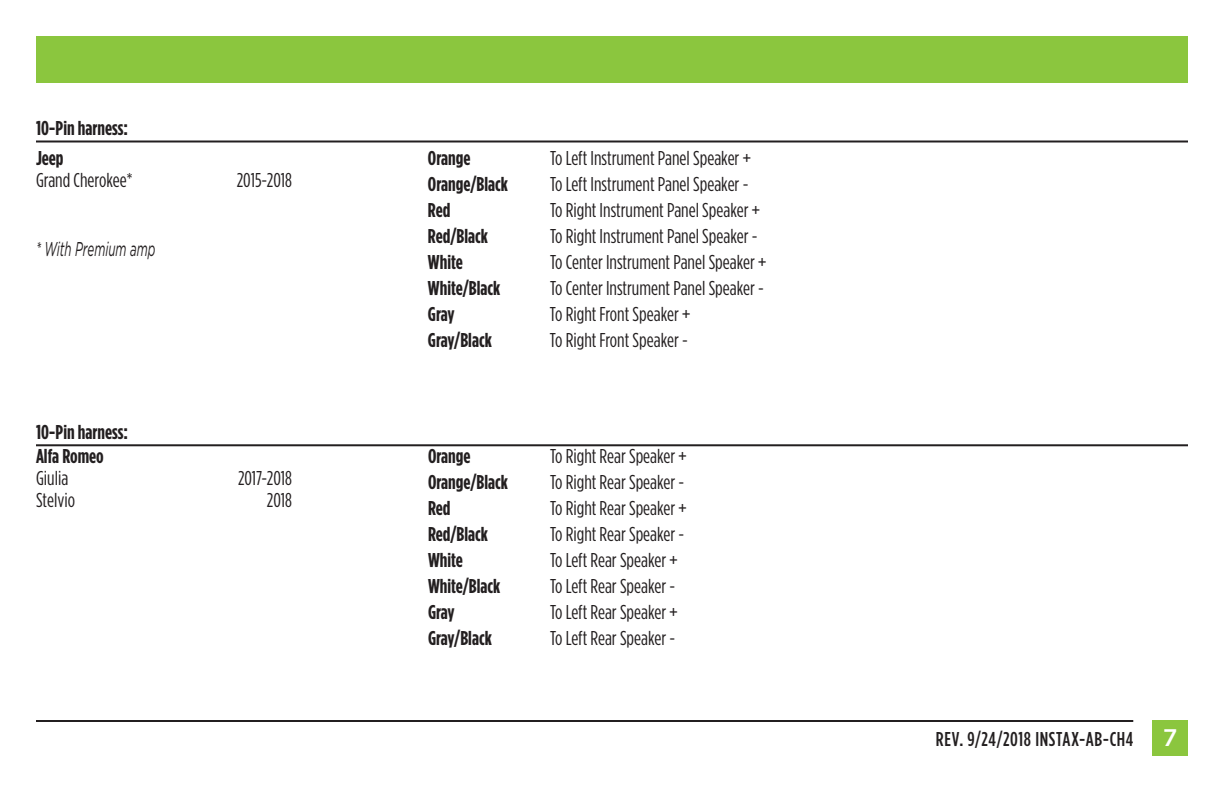
<style>
.page{position:relative;width:1224px;height:792px;background:#fff}
.page>*{position:absolute;margin:0;border:0;box-sizing:border-box;transform-origin:0 0}
.t1{font:20px "Gotham Condensed";color:#231f20}
.t2{font:700 20px/30px "Gotham Condensed";color:#231f20}
.t3{font:500 20px "Gotham Condensed";letter-spacing:.03em;color:#231f20}
.t4{font:italic 20px "Gotham";color:#231f20;scale:.58 1}
.s1{font-family:"Gotham";font-size:24px;color:#fff}
</style>
<div class="page">
<div style="left:36px;top:36px;width:1152px;height:46px;background:#8bc63e"></div>
<div style="left:1152px;top:720px;width:36px;height:36px;background:#8bc63e"></div>
<hr style="left:36px;top:720px;width:1097px;height:2px;background:#231f20">
<hr style="left:36px;top:444px;width:1152px;height:2px;background:#231f20">
<hr style="left:36px;top:141px;width:1152px;height:2px;background:#231f20">
<p class="t2" style="left:36px;top:112px;width:93px">10-Pin harness:<br>Jeep</p>
<p class="t1" style="left:36px;top:169px;width:98px">Grand Cherokee*</p>
<p class="t1" style="left:237px;top:169px;width:57px">2015-2018</p>
<p class="t4" style="left:36px;top:238px;width:207px">* With Premium amp</p>
<p class="t2" style="left:36px;top:416px;width:93px">10-Pin harness:</p>
<p class="t2" style="left:36px;top:441px;width:69px">Alfa Romeo</p>
<p class="t1" style="left:36px;top:468px;width:34px">Giulia</p>
<p class="t1" style="left:238px;top:468px;width:55px">2017-2018</p>
<p class="t1" style="left:36px;top:490px;width:41px">Stelvio</p>
<p class="t1" style="left:267px;top:490px;width:27px">2018</p>
<p class="t2" style="left:428px;top:142px;width:44px">Orange</p>
<p class="t1" style="left:550px;top:147px;width:202px">To Left Instrument Panel Speaker +</p>
<p class="t2" style="left:428px;top:168px;width:82px">Orange/Black</p>
<p class="t1" style="left:550px;top:173px;width:200px">To Left Instrument Panel Speaker -</p>
<p class="t2" style="left:428px;top:194px;width:24px">Red</p>
<p class="t1" style="left:550px;top:199px;width:211px">To Right Instrument Panel Speaker +</p>
<p class="t2" style="left:428px;top:220px;width:62px">Red/Black</p>
<p class="t1" style="left:550px;top:225px;width:209px">To Right Instrument Panel Speaker -</p>
<p class="t2" style="left:428px;top:246px;width:36px">White</p>
<p class="t1" style="left:550px;top:251px;width:218px">To Center Instrument Panel Speaker +</p>
<p class="t2" style="left:428px;top:272px;width:74px">White/Black</p>
<p class="t1" style="left:550px;top:277px;width:215px">To Center Instrument Panel Speaker -</p>
<p class="t2" style="left:428px;top:298px;width:28px">Gray</p>
<p class="t1" style="left:550px;top:303px;width:142px">To Right Front Speaker +</p>
<p class="t2" style="left:428px;top:324px;width:65px">Gray/Black</p>
<p class="t1" style="left:550px;top:329px;width:139px">To Right Front Speaker -</p>
<p class="t2" style="left:428px;top:441px;width:44px">Orange</p>
<p class="t1" style="left:550px;top:446px;width:138px">To Right Rear Speaker +</p>
<p class="t2" style="left:428px;top:467px;width:82px">Orange/Black</p>
<p class="t1" style="left:550px;top:472px;width:136px">To Right Rear Speaker -</p>
<p class="t2" style="left:428px;top:493px;width:24px">Red</p>
<p class="t1" style="left:550px;top:498px;width:138px">To Right Rear Speaker +</p>
<p class="t2" style="left:428px;top:519px;width:62px">Red/Black</p>
<p class="t1" style="left:550px;top:524px;width:136px">To Right Rear Speaker -</p>
<p class="t2" style="left:428px;top:545px;width:36px">White</p>
<p class="t1" style="left:550px;top:550px;width:129px">To Left Rear Speaker +</p>
<p class="t2" style="left:428px;top:571px;width:74px">White/Black</p>
<p class="t1" style="left:550px;top:576px;width:127px">To Left Rear Speaker -</p>
<p class="t2" style="left:428px;top:597px;width:28px">Gray</p>
<p class="t1" style="left:550px;top:602px;width:129px">To Left Rear Speaker +</p>
<p class="t2" style="left:428px;top:623px;width:65px">Gray/Black</p>
<p class="t1" style="left:550px;top:628px;width:127px">To Left Rear Speaker -</p>
<p class="t3" style="left:936px;top:728px;width:243px">REV. 9/24/2018 INSTAX-AB-CH4 <span class="s1">7</span></p>
</div>
